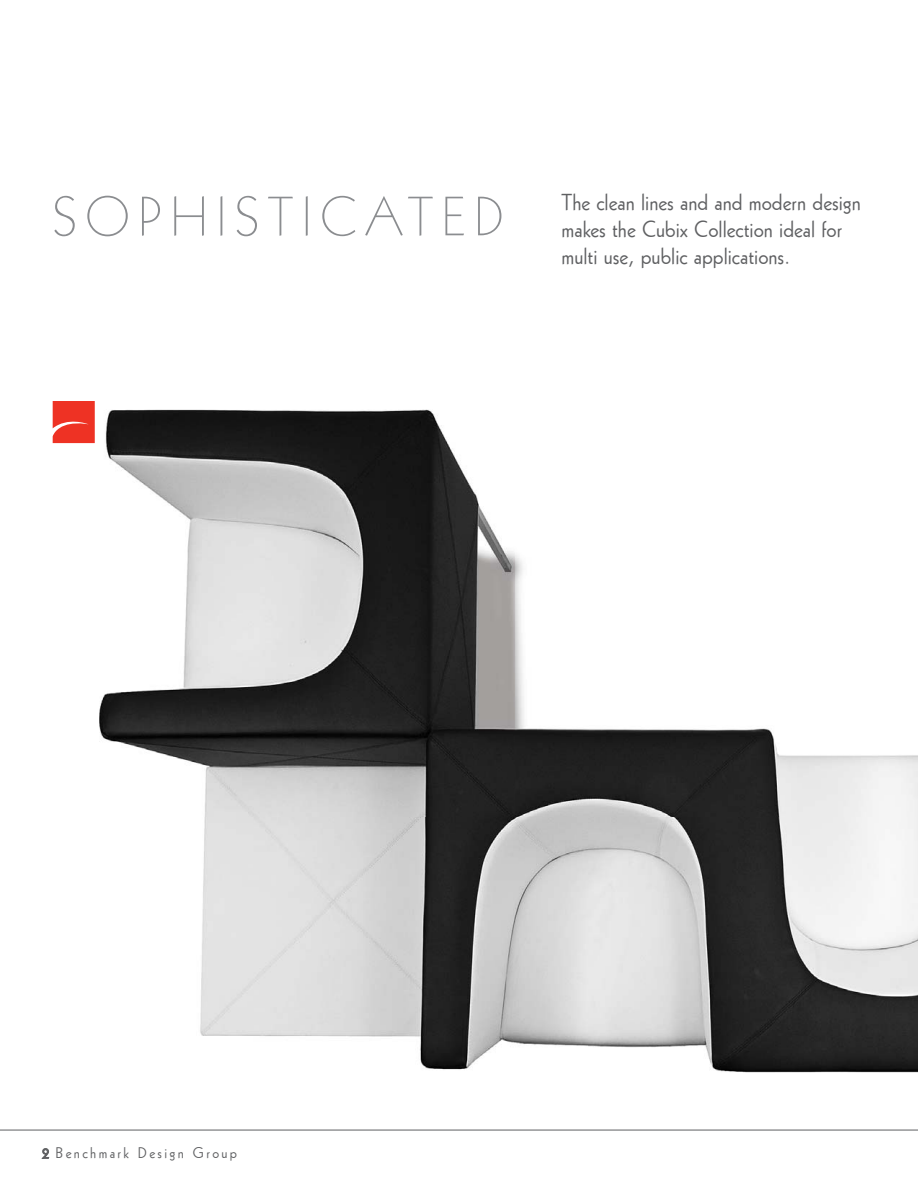
<style>
.page{position:relative;width:918px;height:1188px;background:#fff}
.page>*{position:absolute;margin:0;border:0;box-sizing:border-box;transform-origin:0 0}
.t1{font:54px "Geometric 231 BT Light C";letter-spacing:.15em;color:#8b8d90}
.t2{font:22.5px/27px "Geometric 231 BT Roman C";color:#5f6062}
.t3{font:15px "Geometric 231 BT Roman C";letter-spacing:.16em;color:#5f6062}
</style>
<div class="page">
<hr style="left:0;top:1130px;width:918px;height:1px;background:#5f6062">
<svg style="left:41px;top:1148px;width:9px;height:11px"></svg>
<img style="left:99px;top:409px;width:819px;height:664px">
<svg style="left:53px;top:401px;width:42px;height:42px;background:#ee3d2f"></svg>
<h1 class="t1" style="left:53px;top:182px;width:453px">SOPHISTICATED</h1>
<p class="t2" style="left:562px;top:188px;width:301px">The clean lines and and modern design makes the Cubix Collection ideal for multi use, public applications.</p>
<p class="t3" style="left:42px;top:1143px;width:197px">2 Benchmark Design Group</p>
</div>
